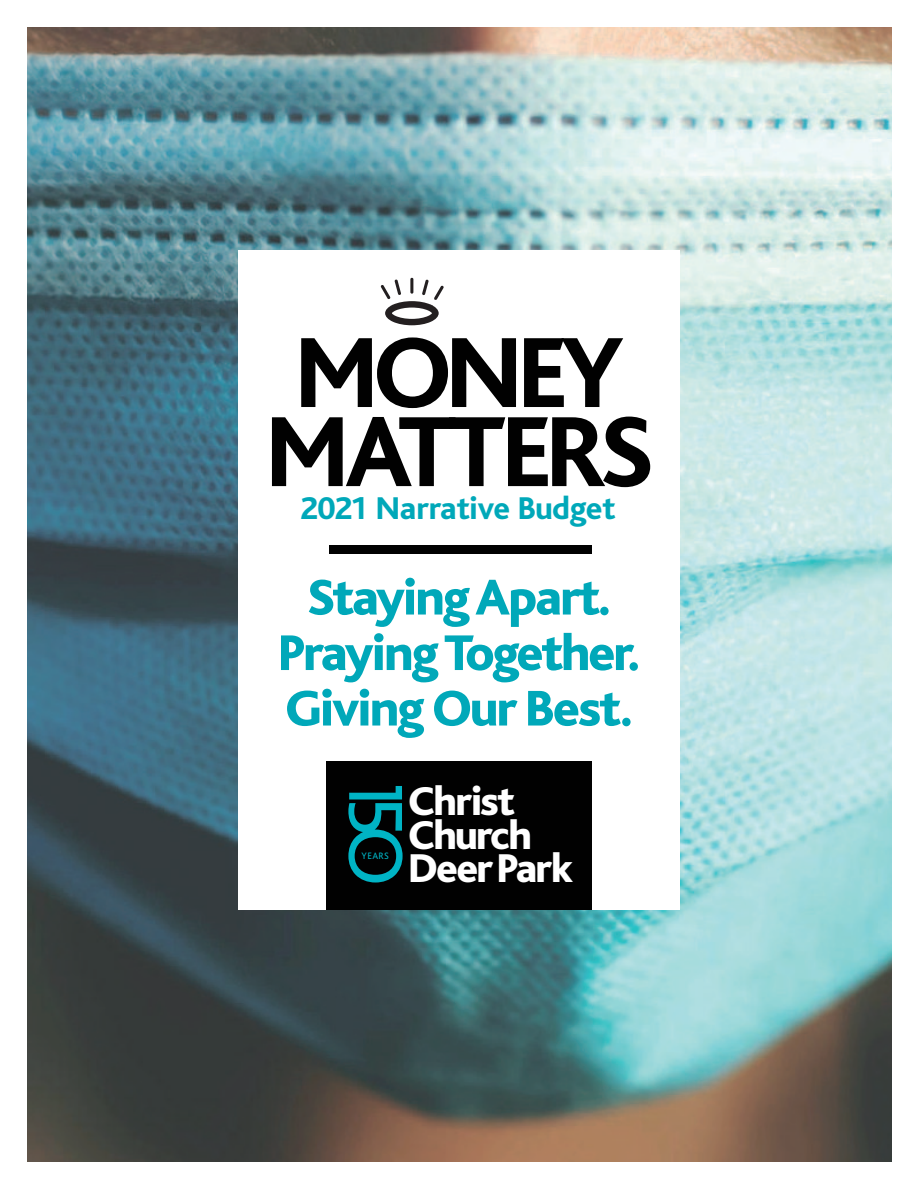
<style>
.page{position:relative;width:918px;height:1188px;background:#fff}
.page>*{position:absolute;margin:0;border:0;box-sizing:border-box;transform-origin:0 0}
.t1{font:800 104.4px/79.1px "Bliss";letter-spacing:-.055em;color:#010101}
.t2{font:800 52.5px "Bliss";letter-spacing:-.04em;color:#00a8b9}
.t3{font:800 42.15px "Bliss";letter-spacing:-.035em;color:#fff}
.t4{font:800 33px "Bliss";letter-spacing:-.025em;color:#00a8b9}
.t5{font:9.75px "Bliss";letter-spacing:.04em;color:#00b4c5}
</style>
<div class="page">
<img style="left:27px;top:27px;width:864px;height:1134px">
<div style="left:238px;top:251px;width:442px;height:659px;background:#fff"></div>
<svg style="left:381px;top:278px;width:63px;height:47px"></svg>
<div style="left:330px;top:545px;width:262px;height:8px;background:#010101"></div>
<div style="left:326px;top:761px;width:266px;height:149px;background:#010101"></div>
<svg style="left:348px;top:786px;width:55px;height:97px"></svg>
<p class="t1" style="left:266px;top:343px;width:389px">MONEY<br>MATTERS</p>
<p class="t4" style="left:300px;top:496px;width:317px">2021 Narrative Budget</p>
<p class="t2" style="left:307px;top:577px;width:305px">Staying Apart.</p>
<p class="t2" style="left:278px;top:632px;width:364px">Praying Together.</p>
<p class="t2" style="left:285px;top:688px;width:349px">Giving Our Best.</p>
<p class="t5" style="left:362px;top:852px;width:29px">YEARS</p>
<p class="t3" style="left:409px;top:785px;width:108px">Christ</p>
<p class="t3" style="left:409px;top:819px;width:125px">Church</p>
<p class="t3" style="left:409px;top:851px;width:166px">DeerPark</p>
</div>
